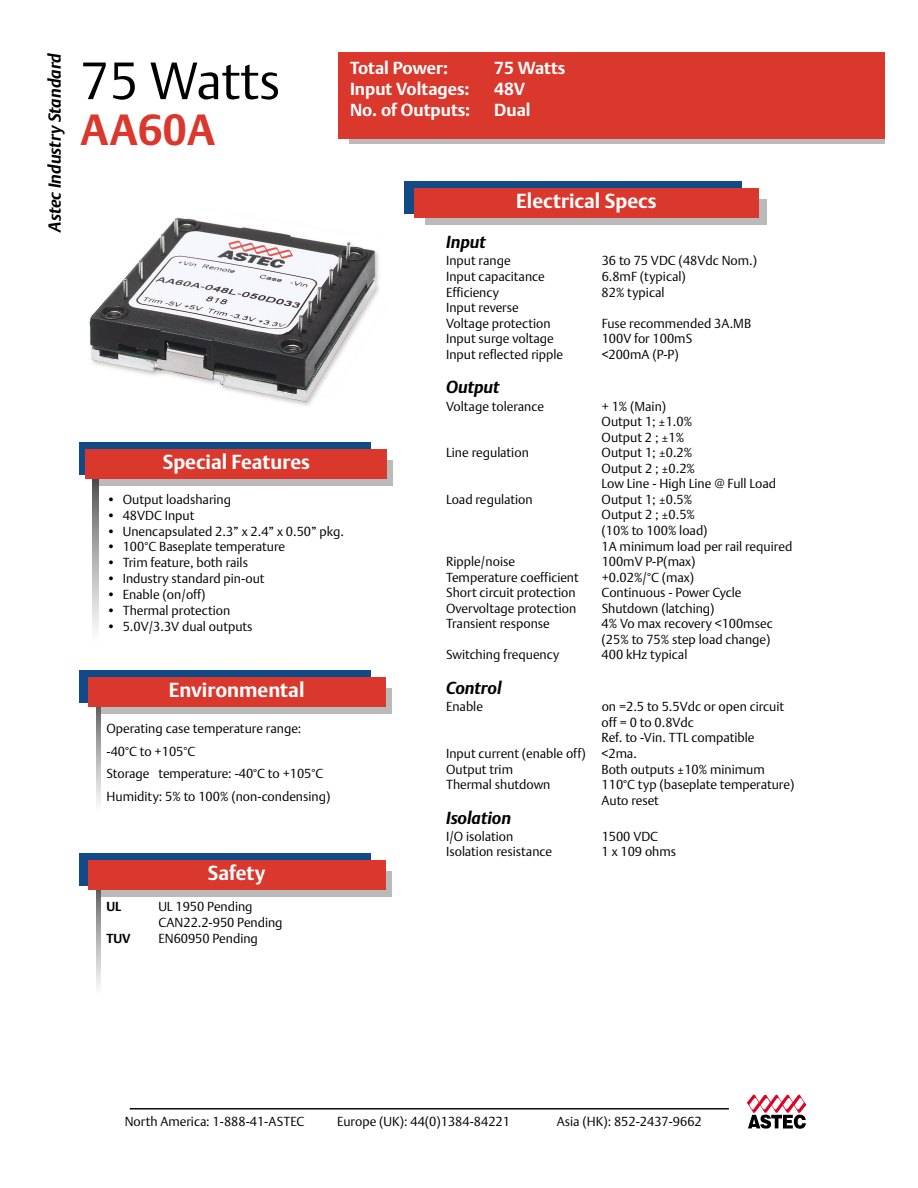
<style>
.page{position:relative;width:918px;height:1188px;background:#fff}
.page>*{position:absolute;margin:0;border:0;box-sizing:border-box;transform-origin:0 0}
.t1{font:51.9px "DTL Argo T Light";color:#000}
.t2{font:700 43.2px "DTL Argo T";color:#da382d}
.t3{font:700 20.1px "DTL Argo T";color:#fff}
.t4{font:700 17.25px "DTL Argo T";color:#fff}
.t5{font:italic 700 17.25px "DTL Argo T";color:#000}
.t6{font:12.9px/15.6px "DTL Argo T Light";color:#000}
.t7{font:700 12.9px "DTL Argo T";color:#000}
</style>
<div class="page">
<div style="left:349px;top:59px;width:535px;height:85px;background:linear-gradient(to right,#bababa,#bababa)"></div>
<div style="left:338px;top:52px;width:546px;height:86px;background:#da382d"></div>
<svg style="left:747px;top:1095px;width:59px;height:34px"></svg>
<div style="left:79px;top:442px;width:292px;height:33px;background:#124a87"></div>
<div style="left:96px;top:460px;width:296px;height:26px;background:#bababa"></div>
<div style="left:404px;top:181px;width:337px;height:33px;background:#124a87"></div>
<div style="left:425px;top:199px;width:342px;height:26px;background:#bababa"></div>
<div style="left:414px;top:188px;width:345px;height:30px;background:#da382d"></div>
<hr style="left:130px;top:1108px;width:599px;height:2px;background:#000">
<svg style="left:93px;top:479px;width:5px;height:151px"></svg>
<img style="left:89px;top:217px;width:290px;height:189px">
<div style="left:86px;top:449px;width:301px;height:30px;background:#da382d"></div>
<div style="left:79px;top:670px;width:291px;height:33px;background:#124a87"></div>
<div style="left:97px;top:688px;width:295px;height:26px;background:#bababa"></div>
<svg style="left:96px;top:706px;width:4px;height:98px"></svg>
<div style="left:88px;top:677px;width:298px;height:29px;background:#da382d"></div>
<div style="left:79px;top:854px;width:291px;height:32px;background:#124a87"></div>
<div style="left:97px;top:871px;width:295px;height:26px;background:#bababa"></div>
<svg style="left:96px;top:890px;width:4px;height:97px"></svg>
<div style="left:88px;top:860px;width:298px;height:30px;background:#da382d"></div>
<h3 class="t5" style="left:48px;top:232px;width:180px;rotate:-90deg">Astec Industry Standard</h3>
<h1 class="t1" style="left:81px;top:60px;width:201px">75 Watts</h1>
<h2 class="t2" style="left:81px;top:112px;width:136px">AA60A</h2>
<h3 class="t4" style="left:350px;top:61px;width:100px">Total Power:</h3>
<h3 class="t4" style="left:494px;top:61px;width:73px">75 Watts</h3>
<h3 class="t4" style="left:350px;top:82px;width:121px">Input Voltages:</h3>
<h3 class="t4" style="left:494px;top:82px;width:32px">48V</h3>
<h3 class="t4" style="left:350px;top:103px;width:122px">No. of Outputs:</h3>
<h3 class="t4" style="left:494px;top:103px;width:38px">Dual</h3>
<h3 class="t3" style="left:516px;top:193px;width:142px">Electrical Specs</h3>
<h3 class="t5" style="left:446px;top:235px;width:41px">Input</h3>
<p class="t6" style="left:446px;top:254px;width:66px">Input range</p>
<p class="t6" style="left:602px;top:254px;width:157px">36 to 75 VDC (48Vdc Nom.)</p>
<p class="t6" style="left:446px;top:270px;width:100px">Input capacitance</p>
<p class="t6" style="left:602px;top:270px;width:86px">6.8mF (typical)</p>
<p class="t6" style="left:446px;top:286px;width:54px">Efficiency</p>
<p class="t6" style="left:602px;top:286px;width:64px">82% typical</p>
<p class="t6" style="left:446px;top:301px;width:106px">Input reverse<br>Voltage protection</p>
<p class="t6" style="left:602px;top:317px;width:151px">Fuse recommended 3A.MB</p>
<h3 class="t3" style="left:163px;top:454px;width:149px">Special Features</h3>
<p class="t6" style="left:107px;top:493px;width:126px">• Output loadsharing</p>
<p class="t6" style="left:107px;top:509px;width:89px">• 48VDC Input</p>
<p class="t6" style="left:107px;top:525px;width:239px">• Unencapsulated 2.3” x 2.4” x 0.50” pkg.</p>
<p class="t6" style="left:107px;top:540px;width:180px">• 100°C Baseplate temperature</p>
<p class="t6" style="left:107px;top:556px;width:143px">• Trim feature, both rails</p>
<p class="t6" style="left:107px;top:572px;width:160px">• Industry standard pin-out</p>
<p class="t6" style="left:107px;top:588px;width:101px">• Enable (on/off)</p>
<p class="t6" style="left:107px;top:604px;width:125px">• Thermal protection</p>
<p class="t6" style="left:107px;top:620px;width:148px">• 5.0V/3.3V dual outputs</p>
<h3 class="t3" style="left:169px;top:682px;width:137px">Environmental</h3>
<p class="t6" style="left:107px;top:718px;width:225px;line-height:22.8px">Operating case temperature range: -40°C to +105°C<br>Storage temperature: -40°C to +105°C<br>Humidity: 5% to 100% (non-condensing)</p>
<h3 class="t3" style="left:208px;top:865px;width:59px">Safety</h3>
<p class="t7" style="left:107px;top:902px;width:16px">UL</p>
<p class="t6" style="left:158px;top:900px;width:126px">UL 1950 Pending<br>CAN22.2-950 Pending</p>
<p class="t7" style="left:107px;top:933px;width:26px">TUV</p>
<p class="t6" style="left:158px;top:932px;width:101px">EN60950 Pending</p>
<p class="t6" style="left:446px;top:332px;width:109px">Input surge voltage</p>
<p class="t6" style="left:602px;top:332px;width:92px">100V for 100mS</p>
<p class="t6" style="left:446px;top:348px;width:119px">Input reflected ripple</p>
<p class="t6" style="left:602px;top:348px;width:79px">&lt;200mA (P-P)</p>
<h3 class="t5" style="left:446px;top:380px;width:55px">Output</h3>
<p class="t6" style="left:446px;top:400px;width:99px">Voltage tolerance</p>
<p class="t6" style="left:602px;top:400px;width:92px">+ 1% (Main)<br>Output 1; ±1.0%<br>Output 2 ; ±1%</p>
<p class="t6" style="left:446px;top:446px;width:84px">Line regulation</p>
<p class="t6" style="left:602px;top:446px;width:176px">Output 1; ±0.2%<br>Output 2 ; ±0.2%<br>Low Line - High Line @ Full Load</p>
<p class="t6" style="left:446px;top:493px;width:88px">Load regulation</p>
<p class="t6" style="left:602px;top:493px;width:192px">Output 1; ±0.5%<br>Output 2 ; ±0.5%<br>(10% to 100% load)<br>1A minimum load per rail required</p>
<p class="t6" style="left:446px;top:555px;width:71px">Ripple/noise</p>
<p class="t6" style="left:602px;top:555px;width:95px">100mV P-P(max)</p>
<p class="t6" style="left:446px;top:571px;width:134px">Temperature coefficient</p>
<p class="t6" style="left:602px;top:571px;width:94px">+0.02%/°C (max)</p>
<p class="t6" style="left:446px;top:586px;width:131px">Short circuit protection</p>
<p class="t6" style="left:602px;top:586px;width:141px">Continuous - Power Cycle</p>
<p class="t6" style="left:446px;top:602px;width:132px">Overvoltage protection</p>
<p class="t6" style="left:602px;top:602px;width:114px">Shutdown (latching)</p>
<p class="t6" style="left:446px;top:617px;width:105px">Transient response</p>
<p class="t6" style="left:602px;top:617px;width:173px">4% Vo max recovery &lt;100msec (25% to 75% step load change)</p>
<p class="t6" style="left:446px;top:648px;width:115px">Switching frequency</p>
<p class="t6" style="left:602px;top:648px;width:87px">400 kHz typical</p>
<h3 class="t5" style="left:446px;top:681px;width:57px">Control</h3>
<p class="t6" style="left:446px;top:700px;width:38px">Enable</p>
<p class="t6" style="left:602px;top:700px;width:184px">on =2.5 to 5.5Vdc or open circuit</p>
<p class="t6" style="left:602px;top:716px;width:94px">off = 0 to 0.8Vdc</p>
<p class="t6" style="left:602px;top:731px;width:154px">Ref. to -Vin. TTL compatible</p>
<p class="t6" style="left:446px;top:747px;width:192px">Input current (enable off) &lt;2ma.</p>
<p class="t6" style="left:446px;top:762px;width:69px">Output trim</p>
<p class="t6" style="left:602px;top:762px;width:165px">Both outputs ±10% minimum</p>
<p class="t6" style="left:446px;top:778px;width:106px">Thermal shutdown</p>
<p class="t6" style="left:602px;top:778px;width:194px">110°C typ (baseplate temperature)<br>Auto reset</p>
<h3 class="t5" style="left:446px;top:811px;width:66px">Isolation</h3>
<p class="t6" style="left:446px;top:830px;width:69px">I/O isolation</p>
<p class="t6" style="left:602px;top:830px;width:58px">1500 VDC</p>
<p class="t6" style="left:446px;top:845px;width:108px">Isolation resistance</p>
<p class="t6" style="left:602px;top:845px;width:76px">1 x 109 ohms</p>
<p class="t6" style="left:125px;top:1115px;width:181px">North America: 1-888-41-ASTEC</p>
<p class="t6" style="left:337px;top:1115px;width:174px">Europe (UK): 44(0)1384-84221</p>
<p class="t6" style="left:557px;top:1115px;width:147px">Asia (HK): 852-2437-9662</p>
</div>
